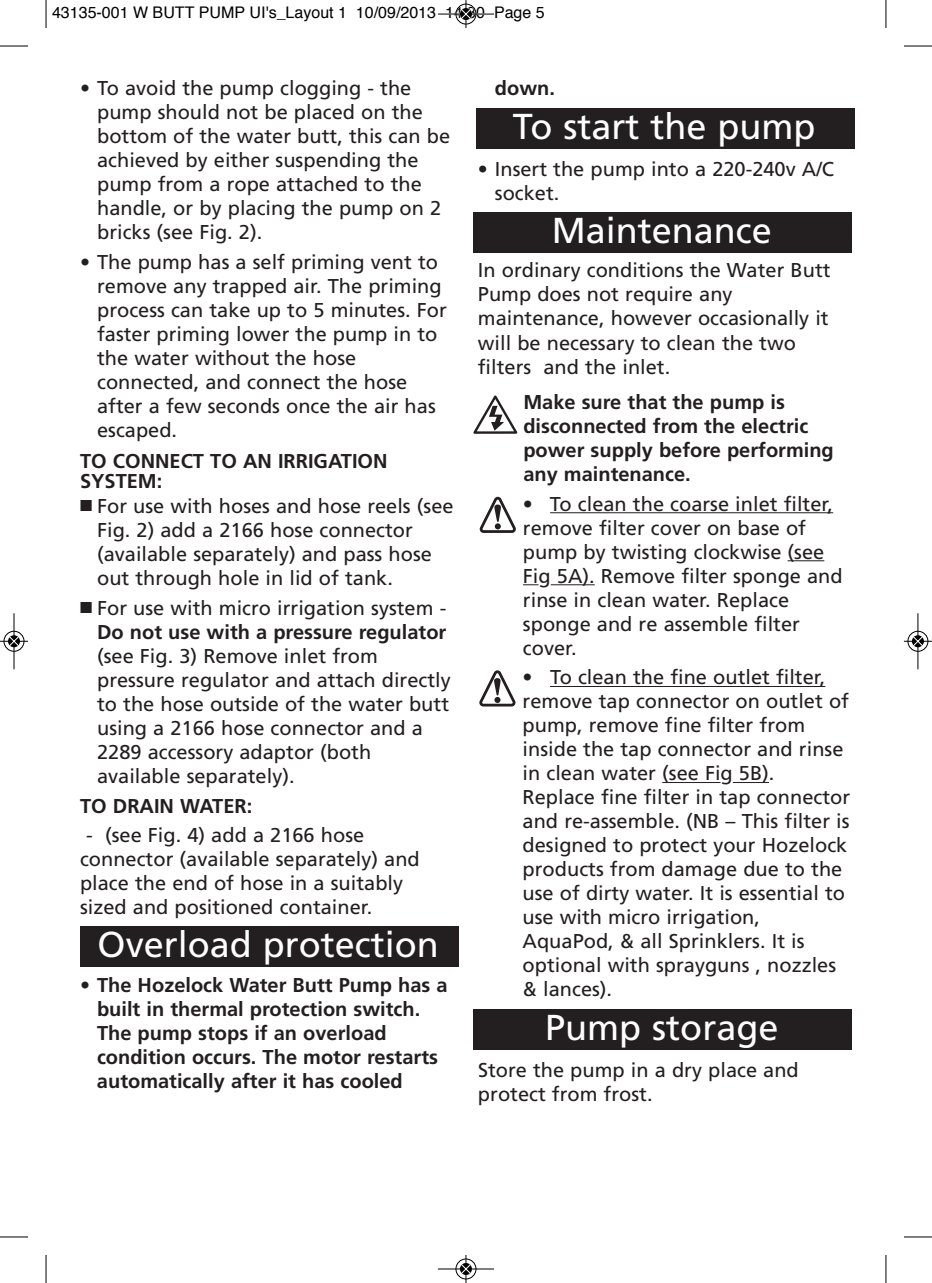
<style>
.page{position:relative;width:932px;height:1283px;background:#fff}
.page>*{position:absolute;margin:0;border:0;box-sizing:border-box;transform-origin:0 0}
.t1{font:36px "Frutiger";color:#fff}
.t2{font:20px/24px "Frutiger";color:#231f20}
.t3{font:700 20px/24px "Frutiger";color:#231f20}
.t4{font:16px "Helvetica";color:#000}
.s1{font-weight:700}
</style>
<div class="page">
<hr style="left:550px;top:512px;width:282px;height:1px;background:#231f20">
<hr style="left:787px;top:560px;width:37px;height:1px;background:#231f20">
<svg style="left:523px;top:584px;width:15px;height:1px"></svg>
<hr style="left:550px;top:584px;width:44px;height:1px;background:#231f20">
<hr style="left:550px;top:686px;width:275px;height:1px;background:#231f20">
<hr style="left:662px;top:782px;width:58px;height:1px;background:#231f20">
<hr style="left:732px;top:782px;width:36px;height:1px;background:#231f20">
<div style="left:473px;top:1009px;width:378px;height:41px;background:#231f20"></div>
<svg style="left:473px;top:395px;width:44px;height:39px"></svg>
<div style="left:80px;top:926px;width:378px;height:40px;background:#231f20"></div>
<div style="left:473px;top:213px;width:378px;height:40px;background:#231f20"></div>
<div style="left:476px;top:108px;width:378px;height:41px;background:#231f20"></div>
<svg style="left:479px;top:497px;width:36px;height:36px"></svg>
<svg style="left:479px;top:670px;width:36px;height:36px"></svg>
<svg style="left:46px;top:0;width:1px;height:28px"></svg>
<svg style="left:0;top:46px;width:28px;height:1px"></svg>
<svg style="left:885px;top:0;width:1px;height:28px"></svg>
<svg style="left:904px;top:46px;width:27px;height:1px"></svg>
<svg style="left:46px;top:1255px;width:1px;height:28px"></svg>
<svg style="left:0;top:1236px;width:28px;height:1px"></svg>
<svg style="left:885px;top:1255px;width:1px;height:28px"></svg>
<svg style="left:904px;top:1236px;width:27px;height:1px"></svg>
<div style="left:455px;top:3px;width:21px;height:22px;border:1px solid #fff;border-radius:50%"></div>
<hr style="left:438px;top:14px;width:56px;height:1px;background:#000">
<div style="left:455px;top:4px;width:21px;height:20px;border:1px solid #000;border-radius:50%"></div>
<svg style="left:460px;top:0;width:11px;height:28px"></svg>
<hr style="left:438px;top:1268px;width:56px;height:1px;background:#000">
<div style="left:455px;top:1258px;width:21px;height:21px;border:1px solid #000;border-radius:50%"></div>
<svg style="left:460px;top:1255px;width:11px;height:28px"></svg>
<div style="left:3px;top:630px;width:22px;height:22px;border:1px solid #fff;border-radius:50%"></div>
<hr style="left:14px;top:613px;width:1px;height:56px;background:#000">
<div style="left:4px;top:631px;width:20px;height:20px;border:1px solid #000;border-radius:50%"></div>
<svg style="left:0;top:636px;width:28px;height:10px"></svg>
<div style="left:906px;top:630px;width:22px;height:22px;border:1px solid #fff;border-radius:50%"></div>
<hr style="left:917px;top:613px;width:1px;height:56px;background:#000">
<div style="left:907px;top:631px;width:20px;height:20px;border:1px solid #000;border-radius:50%"></div>
<svg style="left:903px;top:636px;width:28px;height:10px"></svg>
<p class="t4" style="left:52px;top:6px;width:494px">43135-001 W BUTT PUMP UI's_Layout 1 10/09/2013 14:30 Page 5</p>
<p class="t2" style="left:97px;top:78px;width:354px;text-indent:-17px"><span class="s1">•</span> To avoid the pump clogging - the pump should not be placed on the bottom of the water butt, this can be achieved by either suspending the pump from a rope attached to the handle, or by placing the pump on 2 bricks (see Fig. 2).</p>
<p class="t2" style="left:97px;top:251px;width:351px;text-indent:-17px">• The pump has a self priming vent to remove any trapped air. The priming process can take up to 5 minutes. For faster priming lower the pump in to the water without the hose connected, and connect the hose after a few seconds once the air has escaped.</p>
<p class="t3" style="left:80px;top:453px;width:309px;line-height:20px">TO CONNECT TO AN IRRIGATION<br>SYSTEM:</p>
<p class="t2" style="left:97px;top:495px;width:358px;text-indent:-17px">■ For use with hoses and hose reels (see Fig. 2) add a 2166 hose connector (available separately) and pass hose out through hole in lid of tank.</p>
<p class="t2" style="left:80px;top:597px;width:367px;text-align:right">■ For use with micro irrigation system -<br><span class="s1">Do not use with a pressure regulator</span></p>
<p class="t2" style="left:97px;top:645px;width:355px">(see Fig. 3) Remove inlet from pressure regulator and attach directly to the hose outside of the water butt using a 2166 hose connector and a<br>2289 accessory adaptor (both available separately).</p>
<p class="t3" style="left:80px;top:795px;width:174px">TO DRAIN WATER:</p>
<p class="t2" style="left:80px;top:825px;width:341px;text-indent:6px">- (see Fig. 4) add a 2166 hose connector (available separately) and place the end of hose in a suitably sized and positioned container.</p>
<h1 class="t1" style="left:98px;top:930px;width:342px">Overload protection</h1>
<p class="t3" style="left:97px;top:974px;width:352px;text-indent:-17px">• The Hozelock Water Butt Pump has a built in thermal protection switch.<br>The pump stops if an overload condition occurs. The motor restarts automatically after it has cooled</p>
<p class="t3" style="left:494px;top:78px;width:61px">down.</p>
<h1 class="t1" style="left:512px;top:112px;width:304px">To start the pump</h1>
<p class="t2" style="left:494px;top:158px;width:340px;text-indent:-17px">• Insert the pump into a 220-240v A/C socket.</p>
<h1 class="t1" style="left:551px;top:216px;width:221px">Maintenance</h1>
<p class="t2" style="left:477px;top:260px;width:354px">In ordinary conditions the Water Butt<br>Pump does not require any maintenance, however occasionally it will be necessary to clean the two filters and the inlet.</p>
<p class="t3" style="left:523px;top:391px;width:312px">Make sure that the pump is disconnected from the electric power supply before performing any maintenance.</p>
<p class="t2" style="left:522px;top:493px;width:321px">• To clean the coarse inlet filter, remove filter cover on base of pump by twisting clockwise (see<br>Fig 5A). Remove filter sponge and rinse in clean water. Replace sponge and re assemble filter cover.</p>
<p class="t2" style="left:522px;top:667px;width:329px">• To clean the fine outlet filter, remove tap connector on outlet of pump, remove fine filter from inside the tap connector and rinse in clean water (see Fig 5B).<br>Replace fine filter in tap connector and re-assemble. (NB – This filter is designed to protect your Hozelock products from damage due to the use of dirty water. It is essential to use with micro irrigation,<br>AquaPod, &amp; all Sprinklers. It is optional with sprayguns , nozzles &amp; lances).</p>
<h1 class="t1" style="left:545px;top:1013px;width:235px">Pump storage</h1>
<p class="t2" style="left:478px;top:1059px;width:322px">Store the pump in a dry place and protect from frost.</p>
</div>
